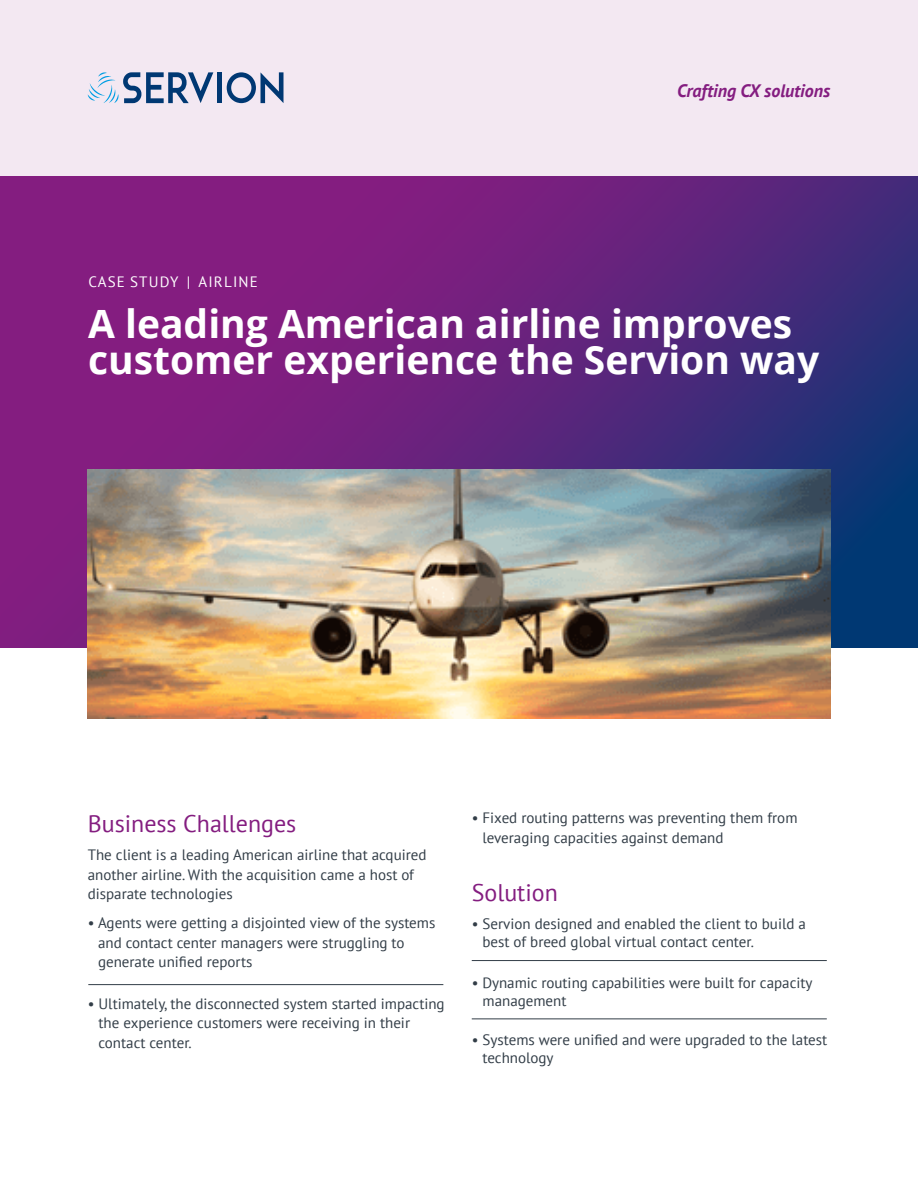
<style>
.page{position:relative;width:918px;height:1188px;background:#fff}
.page>*{position:absolute;margin:0;border:0;box-sizing:border-box;transform-origin:0 0}
.t1{font:700 39px "Open Sans";color:#fff}
.Head_1{font:24px "PT Sans";color:#841d80}
.Body_Copy{font:italic 700 18px "PT Sans";color:#841d80}
.Body_Copy-2{font:15px/19.5px "PT Sans";color:#323d47}
.t2{font:15px "PT Sans";letter-spacing:.08em;color:#fff}
</style>
<div class="page">
<svg style="left:0;top:176px;width:918px;height:472px;background:#64237c"></svg>
<div style="left:0;top:0;width:918px;height:176px;background:#f3e8f2"></div>
<img style="left:88px;top:470px;width:742px;height:248px">
<svg style="left:227px;top:72px;width:57px;height:31px"></svg>
<hr style="left:218px;top:72px;width:4px;height:31px;background:#003873">
<svg style="left:88px;top:72px;width:125px;height:31px"></svg>
<hr style="left:88px;top:984px;width:355px;height:1px;background:#323d47">
<hr style="left:472px;top:960px;width:355px;height:1px;background:#323d47">
<hr style="left:472px;top:1018px;width:355px;height:1px;background:#323d47">
<p class="t2" style="left:88px;top:272px;width:171px">CASE STUDY | AIRLINE</p>
<p class="Body_Copy" style="left:677px;top:79px;width:155px">Crafting CX solutions</p>
<p class="t1" style="left:88px;top:296px;width:706px">A leading American airline improves</p>
<p class="t1" style="left:88px;top:333px;width:733px">customer experience the Servion way</p>
<p class="Head_1" style="left:88px;top:808px;width:210px">Business Challenges</p>
<p class="Body_Copy-2" style="left:88px;top:845px;width:340px">The client is a leading American airline that acquired another airline. With the acquisition came a host of disparate technologies</p>
<p class="Body_Copy-2" style="left:98px;top:913px;width:339px;text-indent:-10px">• Agents were getting a disjointed view of the systems and contact center managers were struggling to generate unified reports</p>
<p class="Body_Copy-2" style="left:99px;top:993px;width:348px;text-indent:-11px">• Ultimately, the disconnected system started impacting the experience customers were receiving in their contact center.</p>
<p class="Body_Copy-2" style="left:483px;top:808px;width:316px;text-indent:-11px">• Fixed routing patterns was preventing them from leveraging capacities against demand</p>
<p class="Head_1" style="left:472px;top:877px;width:88px">Solution</p>
<p class="Body_Copy-2" style="left:483px;top:914px;width:325px;line-height:18px;text-indent:-11px">• Servion designed and enabled the client to build a best of breed global virtual contact center.</p>
<p class="Body_Copy-2" style="left:483px;top:973px;width:331px;line-height:18px;text-indent:-11px">• Dynamic routing capabilities were built for capacity management</p>
<p class="Body_Copy-2" style="left:483px;top:1031px;width:346px;line-height:18px;text-indent:-11px">• Systems were unified and were upgraded to the latest technology</p>
</div>
